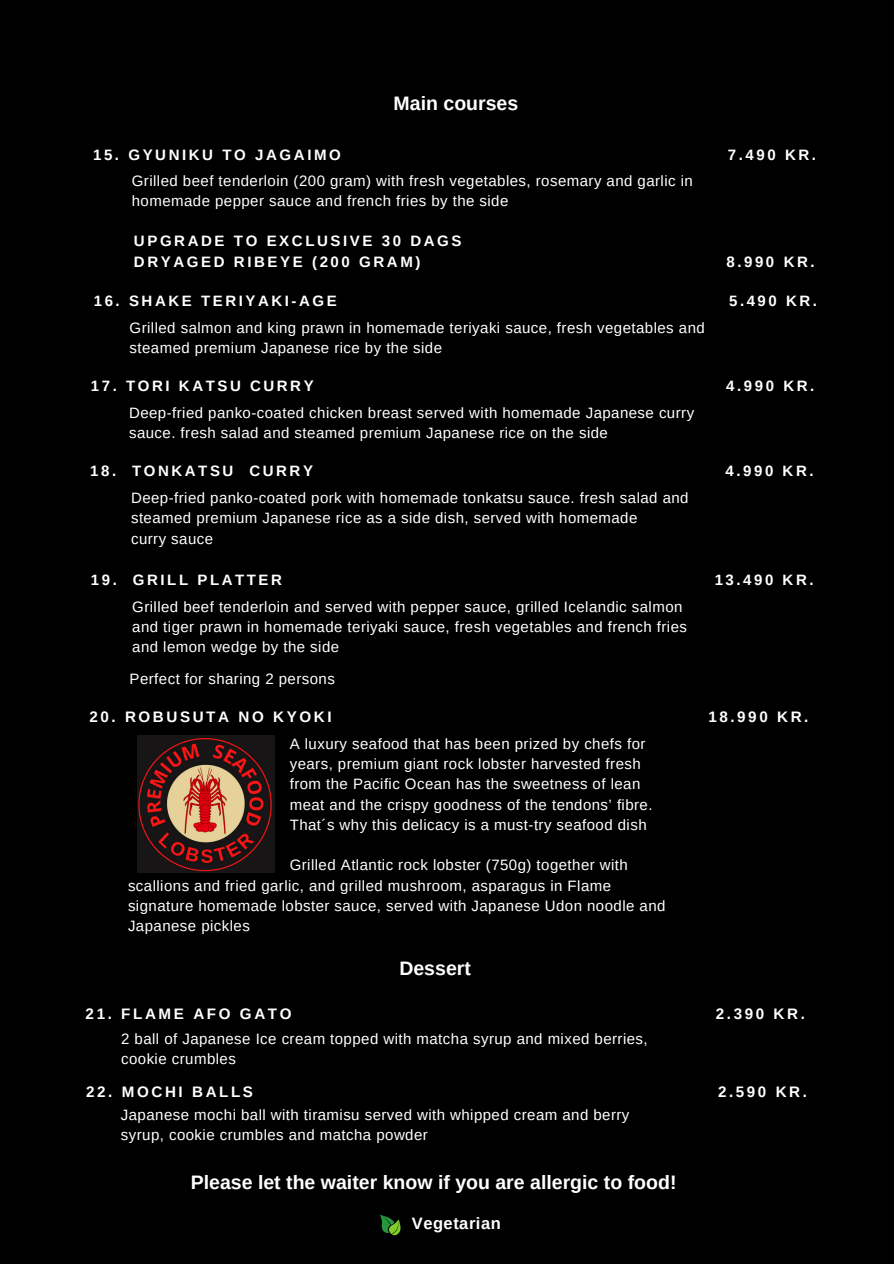
<style>
.page{position:relative;width:894px;height:1264px;background:#fff}
.page>*{position:absolute;margin:0;border:0;box-sizing:border-box;transform-origin:0 0}
.t1{font:700 19.5px "Arimo";color:#fff}
.t2{font:700 16.5px "Arimo";letter-spacing:.03em;color:#fff}
.t3{font:700 15.15px "Arimo";letter-spacing:.17em;color:#fff}
.t4{font:15px/20.2px "Arimo";letter-spacing:.03em;color:#fff}
.t5{font:700 15px/20.2px "Arimo";letter-spacing:.17em;color:#fff}
</style>
<div class="page">
<div style="left:0;top:0;width:893px;height:1263px;background:#000"></div>
<svg style="left:380px;top:1215px;width:21px;height:21px"></svg>
<img style="left:137px;top:735px;width:137px;height:137px">
<p class="t1" style="left:393px;top:93px;width:126px">Main courses</p>
<p class="t5" style="left:93px;top:145px;width:249px">15. GYUNIKU TO JAGAIMO</p>
<p class="t5" style="left:727px;top:145px;width:90px">7.490 KR.</p>
<p class="t4" style="left:132px;top:170px;width:562px">Grilled beef tenderloin (200 gram) with fresh vegetables, rosemary and garlic in homemade pepper sauce and french fries by the side</p>
<p class="t5" style="left:134px;top:231px;width:329px">UPGRADE TO EXCLUSIVE 30 DAGS<br>DRYAGED RIBEYE (200 GRAM)</p>
<p class="t5" style="left:726px;top:251px;width:90px">8.990 KR.</p>
<p class="t5" style="left:94px;top:291px;width:244px">16. SHAKE TERIYAKI-AGE</p>
<p class="t5" style="left:729px;top:291px;width:89px">5.490 KR.</p>
<p class="t4" style="left:129px;top:318px;width:576px">Grilled salmon and king prawn in homemade teriyaki sauce, fresh vegetables and steamed premium Japanese rice by the side</p>
<p class="t5" style="left:91px;top:375px;width:224px">17. TORI KATSU CURRY</p>
<p class="t5" style="left:726px;top:375px;width:89px">4.990 KR.</p>
<p class="t4" style="left:129px;top:402px;width:566px">Deep-fried panko-coated chicken breast served with homemade Japanese curry sauce. fresh salad and steamed premium Japanese rice on the side</p>
<p class="t5" style="left:90px;top:460px;width:224px">18. TONKATSU CURRY</p>
<p class="t5" style="left:725px;top:460px;width:89px">4.990 KR.</p>
<p class="t4" style="left:131px;top:488px;width:559px">Deep-fried panko-coated pork with homemade tonkatsu sauce. fresh salad and</p>
<p class="t4" style="left:131px;top:508px;width:507px">steamed premium Japanese rice as a side dish, served with homemade</p>
<p class="t4" style="left:131px;top:528px;width:83px">curry sauce</p>
<p class="t5" style="left:91px;top:569px;width:192px">19. GRILL PLATTER</p>
<p class="t5" style="left:714px;top:569px;width:100px">13.490 KR.</p>
<p class="t4" style="left:132px;top:596px;width:556px">Grilled beef tenderloin and served with pepper sauce, grilled Icelandic salmon and tiger prawn in homemade teriyaki sauce, fresh vegetables and french fries and lemon wedge by the side</p>
<p class="t4" style="left:129px;top:669px;width:207px">Perfect for sharing 2 persons</p>
<p class="t3" style="left:89px;top:708px;width:244px">20. ROBUSUTA NO KYOKI</p>
<p class="t3" style="left:708px;top:708px;width:101px">18.990 KR.</p>
<p class="t4" style="left:289px;top:733px;width:357px">A luxury seafood that has been prized by chefs for</p>
<h1 class="t4" style="left:289px;top:753px;width:352px">years, premium giant rock lobster harvested fresh</h1>
<h2 class="t4" style="left:289px;top:774px;width:352px">from the Pacific Ocean has the sweetness of lean</h2>
<p class="t4" style="left:289px;top:794px;width:364px">meat and the crispy goodness of the tendons’ fibre.</p>
<h2 class="t4" style="left:289px;top:814px;width:358px">That´s why this delicacy is a must-try seafood dish</h2>
<h1 class="t4" style="left:128px;top:855px;width:539px;text-indent:162px">Grilled Atlantic rock lobster (750g) together with scallions and fried garlic, and grilled mushroom, asparagus in Flame signature homemade lobster sauce, served with Japanese Udon noodle and Japanese pickles</h1>
<h2 class="t1" style="left:399px;top:957px;width:73px">Dessert</h2>
<p class="t3" style="left:86px;top:1005px;width:207px">21. FLAME AFO GATO</p>
<p class="t3" style="left:715px;top:1005px;width:90px">2.390 KR.</p>
<h2 class="t4" style="left:121px;top:1028px;width:528px">2 ball of Japanese Ice cream topped with matcha syrup and mixed berries, cookie crumbles</h2>
<p class="t3" style="left:86px;top:1083px;width:168px">22. MOCHI BALLS</p>
<p class="t3" style="left:717px;top:1083px;width:90px">2.590 KR.</p>
<p class="t4" style="left:121px;top:1104px;width:510px">Japanese mochi ball with tiramisu served with whipped cream and berry syrup, cookie crumbles and matcha powder</p>
<p class="t1" style="left:191px;top:1171px;width:487px">Please let the waiter know if you are allergic to food!</p>
<h1 class="t2" style="left:412px;top:1213px;width:90px">Vegetarian</h1>
</div>
